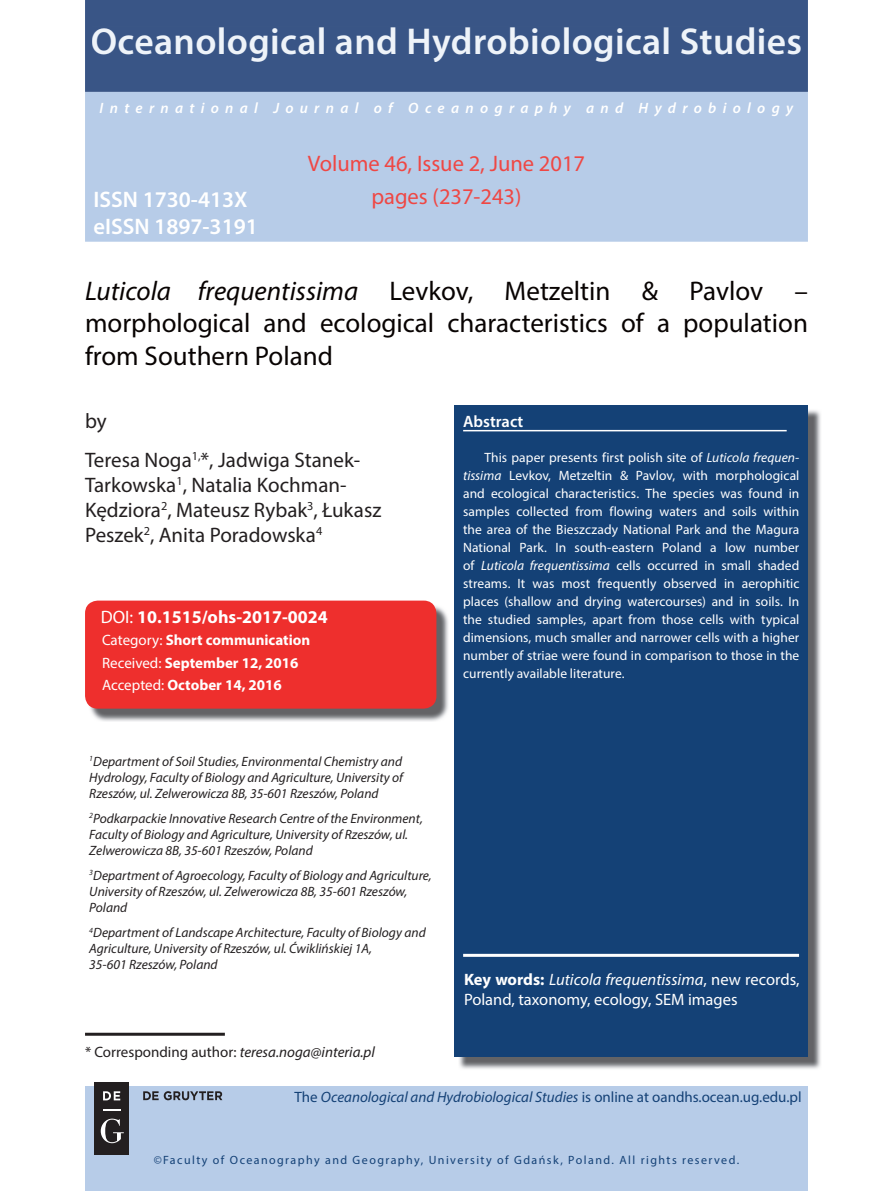
<style>
.page{position:relative;width:893px;height:1191px;background:#fff}
.page>*{position:absolute;margin:0;border:0;box-sizing:border-box;transform-origin:0 0}
.t1{font:600 37.5px "Myriad Pro";letter-spacing:.01em;color:#eef3f9}
.t2{font:27px/32.4px "Myriad Pro";color:#080302;text-align:justify}
.t3{font:22.5px "Myriad Pro";color:#ef4744}
.t4{font:600 22.5px/27px "Myriad Pro";color:#fff}
.t5{font:21px/25.2px "Myriad Pro";color:#231f20}
.t6{font:700 18px "Myriad Pro";color:#fff}
.t7{font:16.5px/19.8px "Myriad Pro";color:#fff}
.t8{font:600 16.5px "Myriad Pro";color:#fff}
.t9{font:700 15px/22.5px "Myriad Pro";color:#fff}
.t10{font:italic 15px "Myriad Pro";color:#144176}
.t11{font:italic 600 15px "Myriad Pro";letter-spacing:.42em;color:#fff}
.t12{font:italic 15px "Myriad Pro";color:#231f20}
.t13{font:13.5px/18px "Myriad Pro";color:#fff;text-align:justify}
.t14{font:italic 13.5px/16.2px "Myriad Pro";color:#231f20}
.t15{font:12px "Myriad Pro";letter-spacing:.12em;color:#144176}
.s1{font-style:italic}
.s2{font-weight:400}
.s3{font-style:normal}
.s4{font-weight:700}
</style>
<div class="page">
<div style="left:85px;top:1086px;width:723px;height:105px;background:#b7cce8"></div>
<div style="left:85px;top:92px;width:723px;height:150px;background:#b7cce8"></div>
<div style="left:85px;top:0;width:723px;height:92px;background:#395586"></div>
<div style="left:92px;top:27px;width:709px;height:35px;background:#395586"></div>
<hr style="left:85px;top:1032px;width:140px;height:3px;background:#231f20">
<img style="left:89px;top:604px;width:359px;height:117px">
<div style="left:85px;top:600px;width:351px;height:108px;background:#ee2f2d;border-radius:13px"></div>
<img style="left:459px;top:410px;width:362px;height:659px">
<div style="left:455px;top:405px;width:353px;height:652px;background:#144176"></div>
<hr style="left:463px;top:430px;width:324px;height:1px;background:#fff">
<div style="left:94px;top:1082px;width:35px;height:73px;background:#231f20"></div>
<svg style="left:103px;top:1109px;width:17px;height:1px"></svg>
<svg style="left:103px;top:1091px;width:17px;height:9px"></svg>
<svg style="left:101px;top:1118px;width:23px;height:25px"></svg>
<svg style="left:143px;top:1091px;width:79px;height:9px"></svg>
<hr style="left:463px;top:953px;width:336px;height:3px;background:#fff">
<h1 class="t1" style="left:91px;top:17px;width:713px">Oceanological and Hydrobiological Studies</h1>
<p class="t11" style="left:100px;top:99px;width:695px">International Journal of Oceanography and Hydrobiology</p>
<h3 class="t4" style="left:94px;top:185px;width:166px">ISSN 1730-413X eISSN 1897-3191</h3>
<h3 class="t3" style="left:308px;top:150px;width:279px">Volume 46, Issue 2, June 2017</h3>
<h3 class="t3" style="left:371px;top:182px;width:152px">pages (237-243)</h3>
<h2 class="t2" style="left:85px;top:274px;width:724px"><span class="s1">Luticola frequentissima</span> Levkov, Metzeltin &amp; Pavlov – morphological and ecological characteristics of a population from Southern Poland</h2>
<h3 class="t5" style="left:85px;top:408px;width:23px">by</h3>
<h3 class="t5" style="left:85px;top:446px;width:298px">Teresa Noga<sup>1,</sup>*, Jadwiga Stanek-<br>Tarkowska<sup>1</sup>, Natalia Kochman-<br>Kędziora<sup>2</sup>, Mateusz Rybak<sup>3</sup>, Łukasz<br>Peszek<sup>2</sup>, Anita Poradowska<sup>4</sup></h3>
<h3 class="t6" style="left:101px;top:605px;width:229px"><span class="s2">DOI:</span> 10.1515/ohs-2017-0024</h3>
<p class="t9" style="left:102px;top:628px;width:210px"><span class="s2">Category:</span> Short communication<br><span class="s2">Received:</span> September 12, 2016<br><span class="s2">Accepted:</span> October 14, 2016</p>
<p class="t14" style="left:89px;top:753px;width:315px;text-align:justify"><sup>1</sup>Department of Soil Studies, Environmental Chemistry and Hydrology, Faculty of Biology and Agriculture, University of Rzeszów, ul. Zelwerowicza 8B, 35-601 Rzeszów, Poland</p>
<p class="t14" style="left:89px;top:810px;width:335px"><sup>2</sup>Podkarpackie Innovative Research Centre of the Environment,<br>Faculty of Biology and Agriculture, University of Rzeszów, ul.<br>Zelwerowicza 8B, 35-601 Rzeszów, Poland</p>
<p class="t14" style="left:89px;top:867px;width:344px"><sup>3</sup>Department of Agroecology, Faculty of Biology and Agriculture,<br>University of Rzeszów, ul. Zelwerowicza 8B, 35-601 Rzeszów,<br>Poland</p>
<p class="t14" style="left:89px;top:924px;width:338px"><sup>4</sup>Department of Landscape Architecture, Faculty of Biology and<br>Agriculture, University of Rzeszów, ul. Ćwiklińskiej 1A,<br>35-601 Rzeszów, Poland</p>
<p class="t12" style="left:85px;top:1042px;width:291px"><span class="s3">* Corresponding author:</span> teresa.noga@interia.pl</p>
<p class="t8" style="left:463px;top:411px;width:62px">Abstract</p>
<p class="t13" style="left:463px;top:448px;width:338px;text-indent:21px">This paper presents first polish site of <span class="s1">Luticola frequen&shy;tissima</span> Levkov, Metzeltin &amp; Pavlov, with morphological and ecological characteristics. The species was found in samples collected from flowing waters and soils within the area of the Bieszczady National Park and the Magura National Park. In south-eastern Poland a low number of <span class="s1">Luticola frequentissima</span> cells occurred in small shaded streams. It was most frequently observed in aerophitic places (shallow and drying watercourses) and in soils. In the studied samples, apart from those cells with typical dimensions, much smaller and narrower cells with a higher number of striae were found in comparison to those in the currently available literature.</p>
<p class="t7" style="left:464px;top:969px;width:337px"><span class="s4">Key words:</span> <span class="s1">Luticola frequentissima</span>, new records,<br>Poland, taxonomy, ecology, SEM images</p>
<p class="t10" style="left:295px;top:1088px;width:508px"><span class="s3">The</span> Oceanological and Hydrobiological Studies <span class="s3">is online at oandhs.ocean.ug.edu.pl</span></p>
<p class="t15" style="left:154px;top:1152px;width:587px">©Faculty of Oceanography and Geography, University of Gdańsk, Poland. All rights reserved.</p>
</div>
